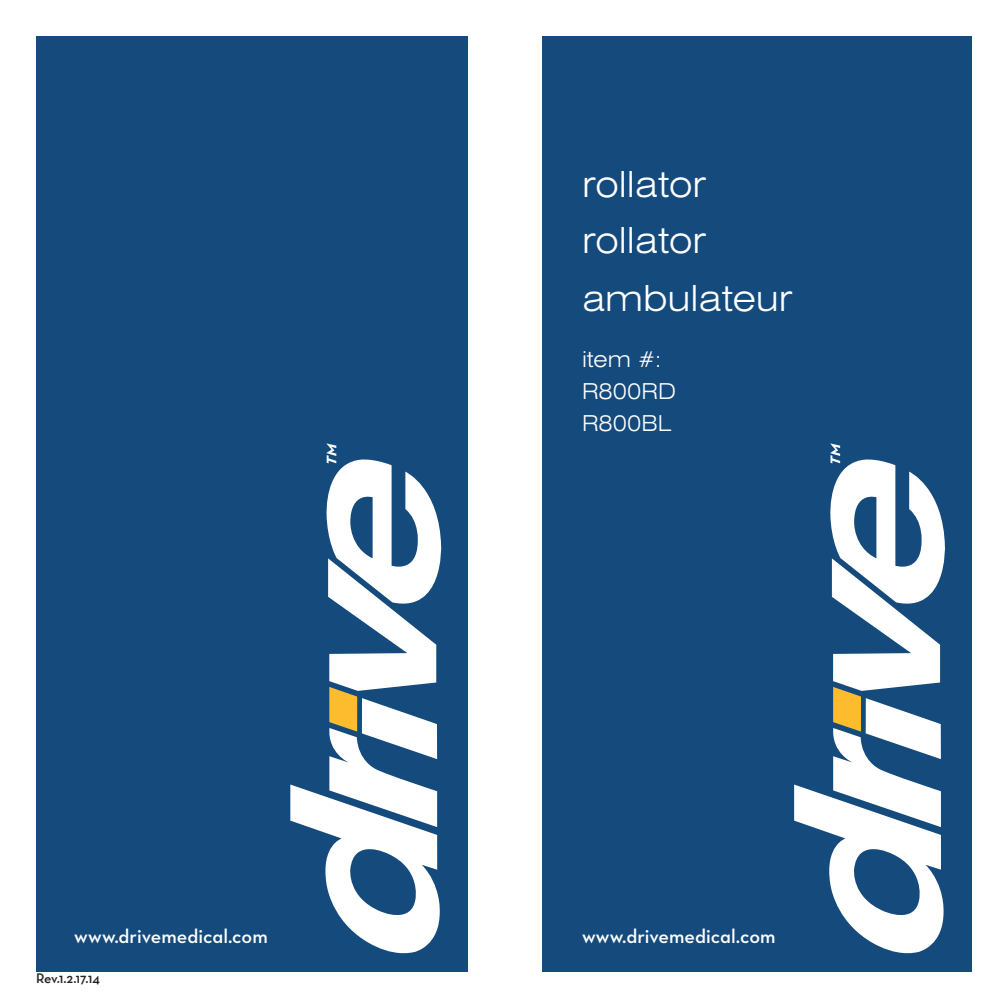
<style>
.page{position:relative;width:1008px;height:1008px;background:#fff}
.page>*{position:absolute;margin:0;border:0;box-sizing:border-box;transform-origin:0 0}
.t1{font:300 expanded 36px "Swiss 721 BT";color:#fff}
.t2{font:300 expanded 22px "Swiss 721 BT";color:#fff}
.t3{font:20px "Neutraface Text Demi Alt";color:#fff}
.Copy_of_Normal{font:14px "Neutraface Text TT Demi Alt";letter-spacing:-.01em;color:#231f20}
</style>
<div class="page">
<div style="left:542px;top:36px;width:430px;height:936px;background:#144a7c"></div>
<svg style="left:794px;top:443px;width:151px;height:510px"></svg>
<div style="left:36px;top:36px;width:432px;height:936px;background:#144a7c"></div>
<svg style="left:290px;top:443px;width:152px;height:510px"></svg>
<p class="t1" style="left:582px;top:163px;width:125px">rollator</p>
<p class="t1" style="left:582px;top:219px;width:125px">rollator</p>
<p class="t1" style="left:582px;top:277px;width:212px">ambulateur</p>
<p class="t2" style="left:582px;top:347px;width:81px">item #:</p>
<p class="t2" style="left:582px;top:379px;width:95px">R800RD</p>
<p class="t2" style="left:582px;top:411px;width:91px">R800BL</p>
<p class="t3" style="left:74px;top:924px;width:195px">www.drivemedical.com</p>
<p class="t3" style="left:582px;top:924px;width:195px">www.drivemedical.com</p>
<p class="Copy_of_Normal" style="left:36px;top:969px;width:65px">Rev.1.2.17.14</p>
</div>
